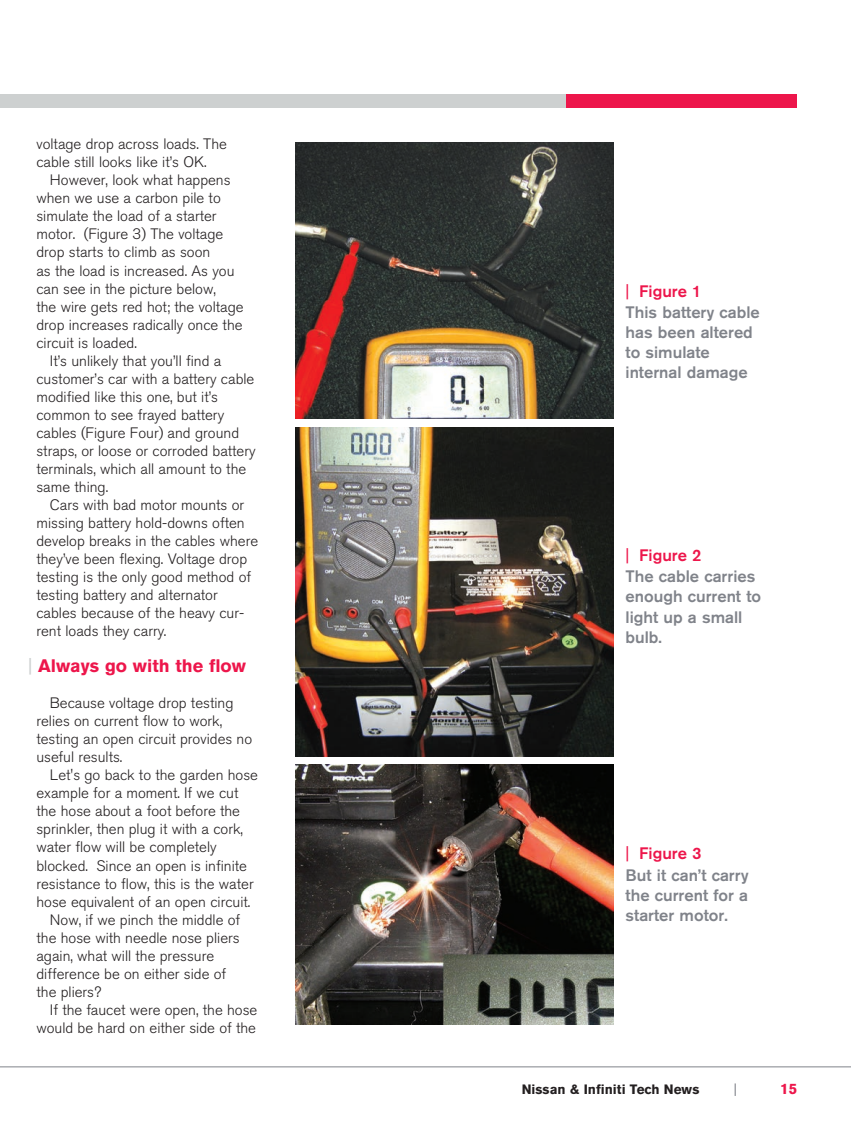
<style>
.page{position:relative;width:851px;height:1134px;background:#fff}
.page>*{position:absolute;margin:0;border:0;box-sizing:border-box;transform-origin:0 0}
.t1{font:700 18px "Nissan AG";color:#ed164b}
.t2{font:500 16.5px/20.1px "Nissan AG";color:#80838a}
.t3{font:300 15px/18px "Nissan AG";color:#231f20}
.t4{font:700 15px "Nissan AG";color:#ed164b}
.t5{font:700 13.5px "Nissan AG";color:#231f20}
.t6{font:13.5px "Nissan AG";color:#80838a}
.s1{font-weight:400;color:#cdd0d0}
.s2{font-weight:400;color:#ed164b}
.s3{color:#ed164b}
</style>
<div class="page">
<img style="left:295px;top:428px;width:318px;height:328px">
<hr style="left:0;top:1066px;width:850px;height:1px;background:#80838a">
<img style="left:295px;top:142px;width:318px;height:277px">
<img style="left:295px;top:765px;width:318px;height:259px">
<div style="left:0;top:94px;width:566px;height:14px;background:#cdd0d0"></div>
<div style="left:566px;top:94px;width:230px;height:14px;background:#ed164b"></div>
<p class="t3" style="left:36px;top:135px;width:192px">voltage drop across loads. The cable still looks like it’s OK.</p>
<p class="t3" style="left:36px;top:171px;width:209px;text-indent:14px">However, look what happens when we use a carbon pile to simulate the load of a starter motor. (Figure 3) The voltage drop starts to climb as soon<br>as the load is increased. As you can see in the picture below,<br>the wire gets red hot; the voltage drop increases radically once the circuit is loaded.</p>
<p class="t3" style="left:36px;top:352px;width:221px;text-indent:14px">It’s unlikely that you’ll find a customer’s car with a battery cable modified like this one, but it’s common to see frayed battery cables (Figure Four) and ground straps, or loose or corroded battery terminals, which all amount to the same thing.</p>
<p class="t3" style="left:36px;top:496px;width:223px;text-indent:14px">Cars with bad motor mounts or missing battery hold-downs often develop breaks in the cables where they’ve been flexing. Voltage drop testing is the only good method of testing battery and alternator cables because of the heavy cur&shy;rent loads they carry.</p>
<p class="t1" style="left:28px;top:655px;width:220px"><span class="s1">|</span> Always go with the flow</p>
<p class="t3" style="left:36px;top:694px;width:217px;text-indent:14px">Because voltage drop testing relies on current flow to work, testing an open circuit provides no useful results.</p>
<p class="t3" style="left:50px;top:766px;width:210px">Let's go back to the garden hose</p>
<p class="t3" style="left:36px;top:785px;width:203px">example for a moment. If we cut</p>
<p class="t3" style="left:36px;top:803px;width:205px">the hose about a foot before the</p>
<p class="t3" style="left:36px;top:821px;width:208px">sprinkler, then plug it with a cork,</p>
<p class="t3" style="left:36px;top:839px;width:182px">water flow will be completely</p>
<p class="t3" style="left:36px;top:857px;width:212px">blocked. Since an open is infinite</p>
<p class="t3" style="left:36px;top:875px;width:219px">resistance to flow, this is the water</p>
<p class="t3" style="left:36px;top:893px;width:215px">hose equivalent of an open circuit.</p>
<p class="t3" style="left:50px;top:911px;width:192px">Now, if we pinch the middle of</p>
<p class="t3" style="left:36px;top:929px;width:205px">the hose with needle nose pliers</p>
<p class="t3" style="left:36px;top:947px;width:179px">again, what will the pressure</p>
<p class="t3" style="left:36px;top:965px;width:191px">difference be on either side of</p>
<p class="t3" style="left:36px;top:983px;width:66px">the pliers?</p>
<p class="t3" style="left:50px;top:1001px;width:209px">If the faucet were open, the hose</p>
<p class="t3" style="left:36px;top:1019px;width:221px">would be hard on either side of the</p>
<p class="t2" style="left:625px;top:280px;width:136px;line-height:21.6px"><span class="s2">|</span> <span class="s3">Figure 1<br></span>This battery cable</p>
<p class="t2" style="left:625px;top:322px;width:129px">has been altered to simulate internal damage</p>
<p class="t2" style="left:625px;top:544px;width:131px;line-height:21.6px"><span class="s2">|</span> <span class="s3">Figure 2<br></span>The cable carries</p>
<p class="t2" style="left:625px;top:586px;width:137px">enough current to light up a small bulb.</p>
<p class="t2" style="left:625px;top:843px;width:124px;line-height:21.6px"><span class="s2">|</span> <span class="s3">Figure 3<br></span>But it can’t carry</p>
<p class="t2" style="left:625px;top:885px;width:124px">the current for a starter motor.</p>
<p class="t5" style="left:521px;top:1082px;width:179px">Nissan &amp; Infiniti Tech News</p>
<p class="t6" style="left:733px;top:1081px;width:5px">|</p>
<p class="t4" style="left:780px;top:1080px;width:18px">15</p>
</div>
